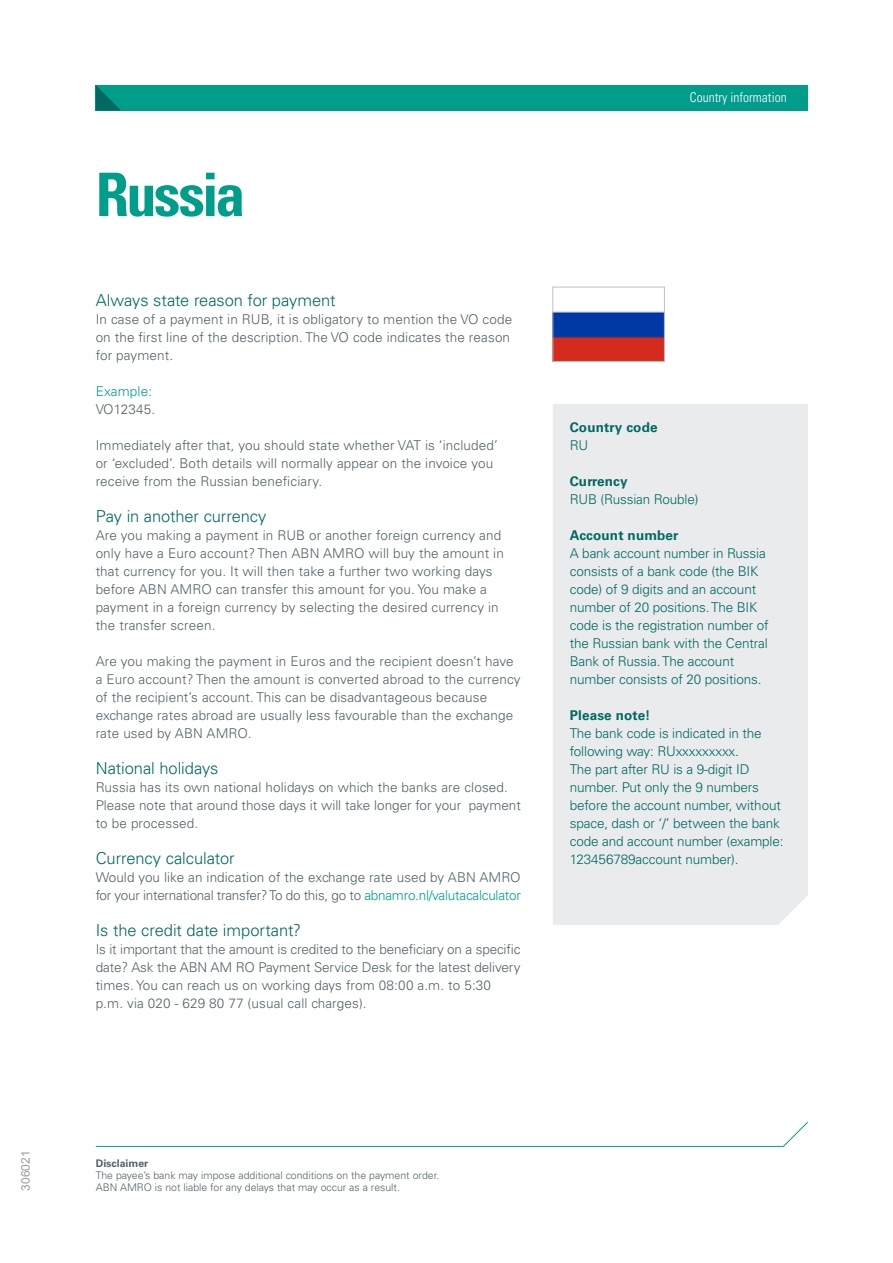
<style>
.page{position:relative;width:893px;height:1263px;background:#fff}
.page>*{position:absolute;margin:0;border:0;box-sizing:border-box;transform-origin:0 0}
.Bodyheading-01{font:700 condensed 60px "Univers LT Std";letter-spacing:-.045em;color:#009d8b}
.Bodyheading-03{font:300 16.5px "Univers LT Std";letter-spacing:-.005em;color:#006962}
.Body_nieuw{font:300 13.5px/18px "Univers LT Std";letter-spacing:.01em;color:#536168}
.kader_body{font:300 13.5px/18px "Univers LT Std";letter-spacing:-.01em;color:#006962}
.Body_nieuw-2{font:300 13.5px/18px "Univers LT Std";letter-spacing:-.02em;color:#536168}
.kader_kopje{font:700 13.5px "Univers LT Std";letter-spacing:.01em;color:#006962}
.t1{font:300 condensed 13.5px "Univers LT Std";color:#fff}
.Body_nieuw-3{font:300 13.5px "Univers LT Std";letter-spacing:.01em;color:#009d8b}
.t2{font:12px "Arial";color:#9c9d9d}
.t3{font:300 10.5px "Univers LT Std";color:#536168}
.kopje_disclaimer{font:700 10.5px "Univers LT Std";color:#536168}
.s1{color:#009d8b}
</style>
<div class="page">
<div style="left:96px;top:85px;width:712px;height:26px;background:#009d8b"></div>
<svg style="left:96px;top:85px;width:25px;height:26px"></svg>
<svg style="left:95px;top:1122px;width:713px;height:25px"></svg>
<img style="left:555px;top:311px;width:108px;height:49px">
<div style="left:553px;top:287px;width:112px;height:75px;border:1px solid #bcc0c4"></div>
<div style="left:553px;top:404px;width:255px;height:521px;background:#eaebed"></div>
<p class="t2" style="left:18px;top:1191px;width:42px;rotate:-90deg">306021</p>
<p class="Bodyheading-01" style="left:96px;top:158px;width:151px">Russia</p>
<p class="Bodyheading-03" style="left:96px;top:290px;width:241px">Always state reason for payment</p>
<p class="Body_nieuw" style="left:96px;top:310px;width:418px">In case of a payment in RUB, it is obligatory to mention the VO code on the first line of the description. The VO code indicates the reason for payment.</p>
<p class="Body_nieuw-3" style="left:96px;top:383px;width:58px">Example:</p>
<p class="Body_nieuw" style="left:96px;top:400px;width:61px">VO12345.</p>
<p class="Body_nieuw" style="left:96px;top:436px;width:404px">Immediately after that, you should state whether VAT is ‘included’ or ‘excluded’. Both details will normally appear on the invoice you receive from the Russian beneficiary.</p>
<p class="Bodyheading-03" style="left:96px;top:506px;width:172px">Pay in another currency</p>
<p class="Body_nieuw" style="left:96px;top:526px;width:410px">Are you making a payment in RUB or another foreign currency and only have a Euro account? Then ABN AMRO will buy the amount in that currency for you. It will then take a further two working days before ABN AMRO can transfer this amount for you. You make a payment in a foreign currency by selecting the desired currency in the transfer screen.</p>
<p class="Body_nieuw" style="left:96px;top:652px;width:426px">Are you making the payment in Euros and the recipient doesn’t have a Euro account? Then the amount is converted abroad to the currency of the recipient’s account. This can be disadvantageous because exchange rates abroad are usually less favourable than the exchange rate used by ABN AMRO.</p>
<p class="Bodyheading-03" style="left:96px;top:758px;width:124px">National holidays</p>
<p class="Body_nieuw" style="left:96px;top:778px;width:427px">Russia has its own national holidays on which the banks are closed.<br>Please note that around those days it will take longer for your payment to be processed.</p>
<p class="Bodyheading-03" style="left:96px;top:848px;width:140px">Currency calculator</p>
<p class="Body_nieuw-2" style="left:96px;top:868px;width:427px">Would you like an indication of the exchange rate used by ABN AMRO for your international transfer? To do this, go to <span class="s1">abnamro.nl/valutacalculator</span></p>
<p class="Bodyheading-03" style="left:96px;top:920px;width:207px">Is the credit date important?</p>
<p class="Body_nieuw" style="left:96px;top:940px;width:426px">Is it important that the amount is credited to the beneficiary on a specific date? Ask the ABN AM RO Payment Service Desk for the latest delivery times. You can reach us on working days from 08:00 a.m. to 5:30 p.m. via 020 - 629 80 77 (usual call charges).</p>
<p class="t1" style="left:690px;top:89px;width:98px">Country information</p>
<p class="kader_kopje" style="left:570px;top:419px;width:89px">Country code</p>
<p class="kader_body" style="left:570px;top:436px;width:20px">RU</p>
<p class="kader_kopje" style="left:570px;top:473px;width:59px">Currency</p>
<p class="kader_body" style="left:570px;top:490px;width:130px">RUB (Russian Rouble)</p>
<p class="kader_kopje" style="left:570px;top:527px;width:110px">Account number</p>
<p class="kader_body" style="left:570px;top:544px;width:200px">A bank account number in Russia consists of a bank code (the BIK code) of 9 digits and an account number of 20 positions. The BIK code is the registration number of the Russian bank with the Central<br>Bank of Russia. The account number consists of 20 positions.</p>
<p class="kader_kopje" style="left:570px;top:707px;width:82px">Please note!</p>
<p class="kader_body" style="left:570px;top:724px;width:215px">The bank code is indicated in the following way: RUxxxxxxxxx.<br>The part after RU is a 9-digit ID number. Put only the 9 numbers before the account number, without space, dash or ‘/’ between the bank code and account number (example:<br>123456789account number).</p>
<p class="kopje_disclaimer" style="left:96px;top:1157px;width:54px">Disclaimer</p>
<p class="t3" style="left:96px;top:1169px;width:345px">The payee’s bank may impose additional conditions on the payment order.</p>
<p class="t3" style="left:96px;top:1181px;width:306px">ABN AMRO is not liable for any delays that may occur as a result.</p>
</div>
